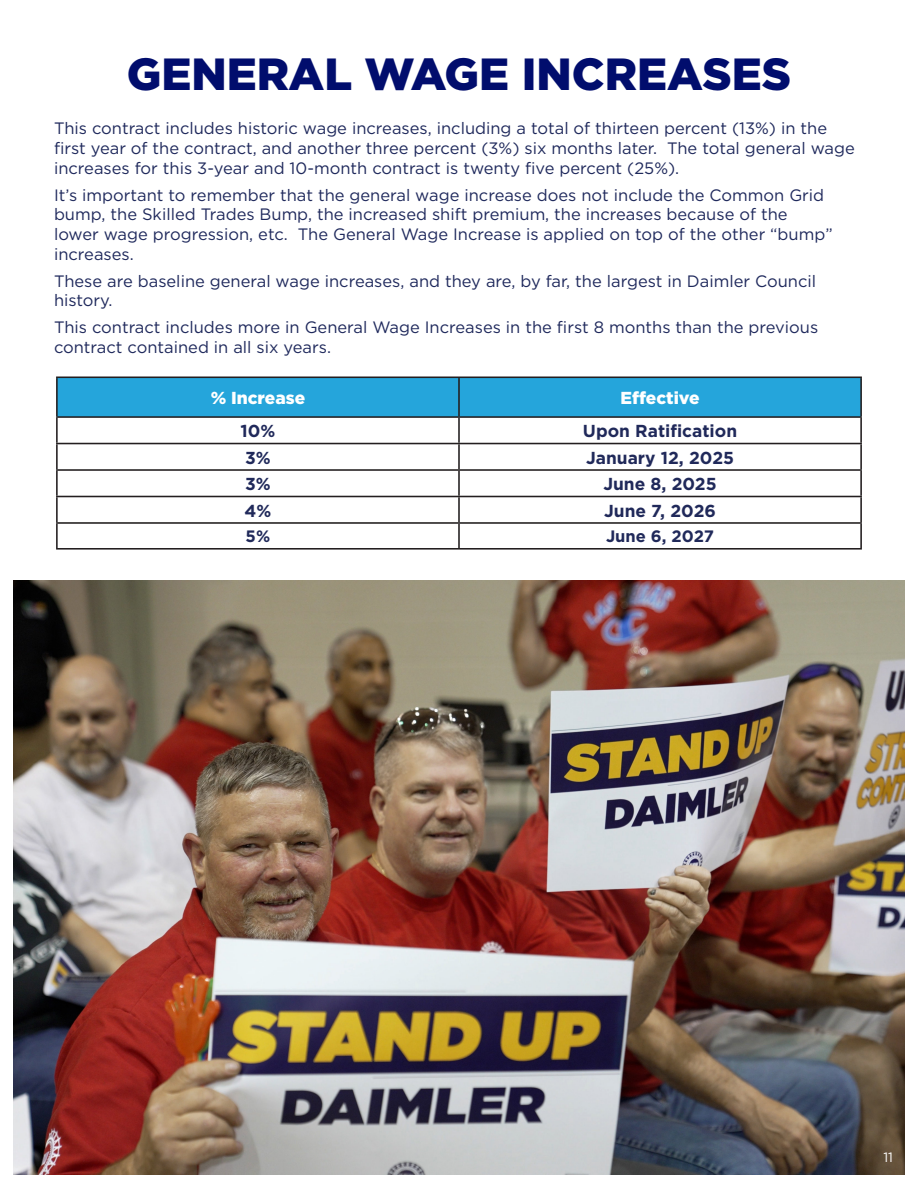
<style>
.page{position:relative;width:918px;height:1188px;background:#fff}
.page>*{position:absolute;margin:0;border:0;box-sizing:border-box;transform-origin:0 0}
.t1{font:900 45px "Gotham";color:#010d6d}
.Subhead_1{font:700 17.4px "Gotham";color:#20295a}
.Subhead_1-2{font:900 17.4px "Gotham";color:#fff}
.Body_1{font:16.5px/19.8px "Gotham";color:#1f295c}
.Subhead_1-3{font:700 16.5px "Gotham";color:#20295a}
.t2{font:13.5px "Gotham";color:#fff}
</style>
<div class="page">
<img style="left:14px;top:580px;width:890px;height:594px">
<div style="left:58px;top:378px;width:802px;height:38px;background:#25a5db"></div>
<svg style="left:58px;top:442px;width:802px;height:56px"></svg>
<hr style="left:56px;top:377px;width:403px;height:1px;background:#231f20">
<hr style="left:56px;top:378px;width:2px;height:38px;background:#231f20">
<hr style="left:459px;top:377px;width:403px;height:1px;background:#231f20">
<hr style="left:458px;top:378px;width:2px;height:38px;background:#231f20">
<hr style="left:860px;top:378px;width:2px;height:38px;background:#231f20">
<hr style="left:56px;top:416px;width:403px;height:2px;background:#231f20">
<hr style="left:56px;top:418px;width:2px;height:25px;background:#231f20">
<hr style="left:459px;top:416px;width:403px;height:2px;background:#231f20">
<hr style="left:458px;top:418px;width:2px;height:25px;background:#231f20">
<hr style="left:860px;top:418px;width:2px;height:25px;background:#231f20">
<hr style="left:56px;top:443px;width:403px;height:1px;background:#231f20">
<hr style="left:56px;top:444px;width:2px;height:25px;background:#231f20">
<hr style="left:459px;top:443px;width:403px;height:1px;background:#231f20">
<hr style="left:458px;top:444px;width:2px;height:25px;background:#231f20">
<hr style="left:860px;top:444px;width:2px;height:25px;background:#231f20">
<hr style="left:56px;top:469px;width:403px;height:2px;background:#231f20">
<hr style="left:56px;top:471px;width:2px;height:25px;background:#231f20">
<hr style="left:459px;top:469px;width:403px;height:2px;background:#231f20">
<hr style="left:458px;top:471px;width:2px;height:25px;background:#231f20">
<hr style="left:860px;top:471px;width:2px;height:25px;background:#231f20">
<hr style="left:56px;top:496px;width:403px;height:1px;background:#231f20">
<hr style="left:56px;top:497px;width:2px;height:25px;background:#231f20">
<hr style="left:459px;top:496px;width:403px;height:1px;background:#231f20">
<hr style="left:458px;top:497px;width:2px;height:25px;background:#231f20">
<hr style="left:860px;top:497px;width:2px;height:25px;background:#231f20">
<hr style="left:56px;top:522px;width:403px;height:2px;background:#231f20">
<hr style="left:56px;top:524px;width:2px;height:24px;background:#231f20">
<hr style="left:459px;top:522px;width:403px;height:2px;background:#231f20">
<hr style="left:458px;top:524px;width:2px;height:24px;background:#231f20">
<hr style="left:860px;top:524px;width:2px;height:24px;background:#231f20">
<hr style="left:56px;top:548px;width:403px;height:2px;background:#231f20">
<hr style="left:459px;top:548px;width:403px;height:2px;background:#231f20">
<p class="t1" style="left:127px;top:43px;width:666px">GENERAL WAGE INCREASES</p>
<p class="Body_1" style="left:54px;top:118px;width:802px">This contract includes historic wage increases, including a total of thirteen percent (13%) in the first year of the contract, and another three percent (3%) six months later. The total general wage increases for this 3-year and 10-month contract is twenty five percent (25%).</p>
<p class="Body_1" style="left:54px;top:185px;width:780px">It’s important to remember that the general wage increase does not include the Common Grid bump, the Skilled Trades Bump, the increased shift premium, the increases because of the lower wage progression, etc. The General Wage Increase is applied on top of the other “bump” increases.</p>
<p class="Body_1" style="left:54px;top:270px;width:764px">These are baseline general wage increases, and they are, by far, the largest in Daimler Council history.</p>
<p class="Body_1" style="left:54px;top:317px;width:766px">This contract includes more in General Wage Increases in the first 8 months than the previous contract contained in all six years.</p>
<p class="Subhead_1-2" style="left:211px;top:386px;width:96px">% Increase</p>
<p class="Subhead_1-2" style="left:620px;top:386px;width:81px">Effective</p>
<p class="Subhead_1" style="left:240px;top:420px;width:36px">10%</p>
<p class="Subhead_1" style="left:583px;top:420px;width:156px">Upon Ratification</p>
<p class="Subhead_1" style="left:245px;top:446px;width:27px">3%</p>
<p class="Subhead_1" style="left:586px;top:446px;width:150px">January 12, 2025</p>
<p class="Subhead_1" style="left:245px;top:472px;width:27px">3%</p>
<p class="Subhead_1" style="left:603px;top:472px;width:115px">June 8, 2025</p>
<p class="Subhead_1" style="left:245px;top:499px;width:28px">4%</p>
<p class="Subhead_1" style="left:604px;top:499px;width:113px">June 7, 2026</p>
<p class="Subhead_1-3" style="left:246px;top:526px;width:26px">5%</p>
<p class="Subhead_1-3" style="left:606px;top:526px;width:110px">June 6, 2027</p>
<p class="t2" style="left:883px;top:1149px;width:11px">11</p>
</div>
